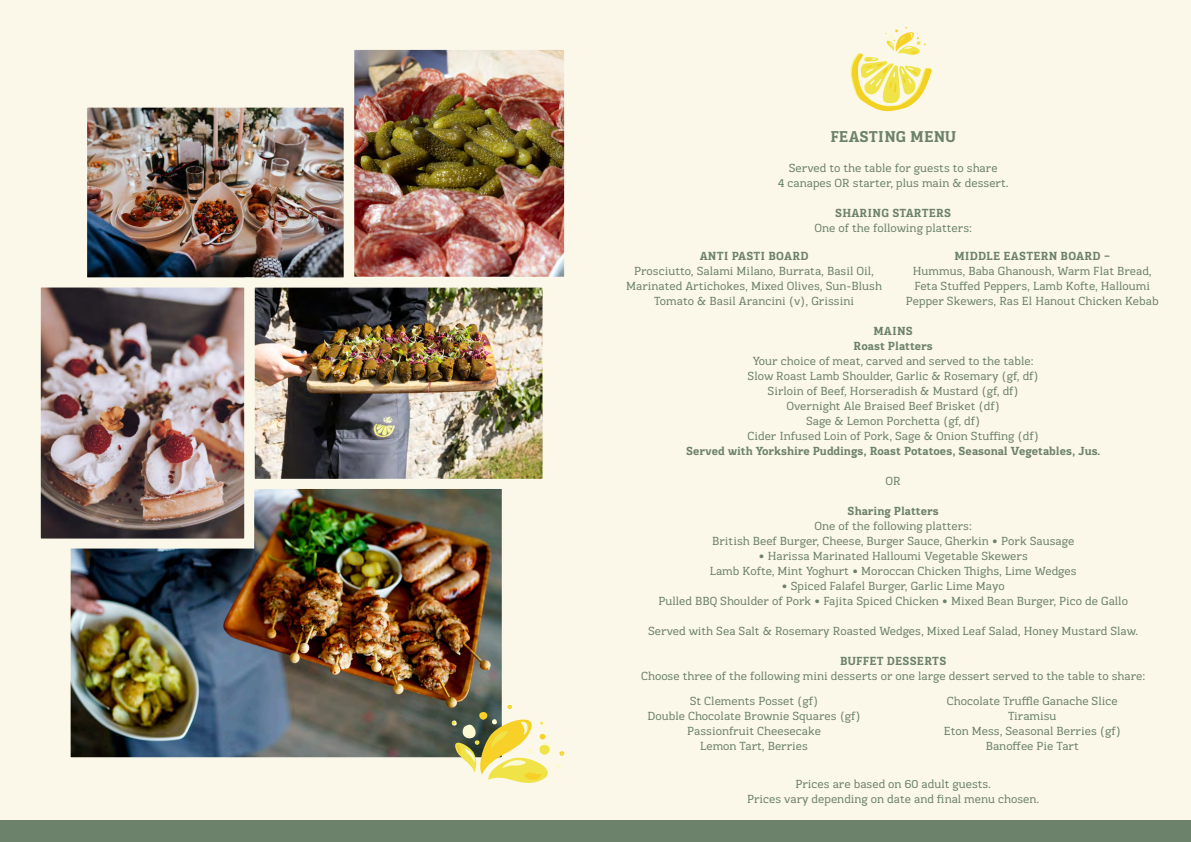
<style>
.page{position:relative;width:1191px;height:842px;background:#fff}
.page>*{position:absolute;margin:0;border:0;box-sizing:border-box;transform-origin:0 0}
.t1{font:700 16px "Kondolar";color:#6d826a}
.t2{font:12px/15px "Kondolar";color:#6d826a;text-align:center}
.t3{font:700 12px/15px "Kondolar";color:#6d826a;text-align:center}
</style>
<div class="page">
<div style="left:0;top:0;width:606px;height:842px;background:#fbf8e9"></div>
<div style="left:578px;top:0;width:613px;height:842px;background:#fbf8e9"></div>
<div style="left:0;top:821px;width:603px;height:21px;background:#6d826a"></div>
<div style="left:588px;top:821px;width:603px;height:21px;background:#6d826a"></div>
<svg style="left:850px;top:27px;width:82px;height:85px"></svg>
<img style="left:88px;top:109px;width:255px;height:168px">
<div style="left:77px;top:98px;width:277px;height:190px;border:10px solid #fbf8e9"></div>
<img style="left:72px;top:490px;width:429px;height:266px">
<div style="left:61px;top:479px;width:451px;height:288px;border:10px solid #fbf8e9"></div>
<img style="left:355px;top:51px;width:208px;height:225px">
<div style="left:344px;top:40px;width:230px;height:247px;border:10px solid #fbf8e9"></div>
<img style="left:256px;top:289px;width:285px;height:189px">
<div style="left:245px;top:278px;width:307px;height:211px;border:10px solid #fbf8e9"></div>
<img style="left:42px;top:288px;width:201px;height:249px">
<div style="left:31px;top:277px;width:223px;height:271px;border:10px solid #fbf8e9"></div>
<svg style="left:421px;top:705px;width:144px;height:78px"></svg>
<h1 class="t1" style="left:830px;top:126px;width:127px">FEASTING MENU</h1>
<p class="t2" style="left:777px;top:160px;width:232px">Served to the table for guests to share<br>4 canapes OR starter, plus main &amp; dessert.</p>
<p class="t3" style="left:835px;top:205px;width:118px">SHARING STARTERS</p>
<p class="t2" style="left:814px;top:220px;width:159px">One of the following platters:</p>
<p class="t3" style="left:699px;top:248px;width:110px">ANTI PASTI BOARD</p>
<p class="t2" style="left:626px;top:263px;width:257px">Prosciutto, Salami Milano, Burrata, Basil Oil,<br>Marinated Artichokes, Mixed Olives, Sun-Blush<br>Tomato &amp; Basil Arancini (v), Grissini</p>
<p class="t3" style="left:954px;top:248px;width:157px">MIDDLE EASTERN BOARD –</p>
<p class="t2" style="left:906px;top:263px;width:254px">Hummus, Baba Ghanoush, Warm Flat Bread,<br>Feta Stuffed Peppers, Lamb Kofte, Halloumi<br>Pepper Skewers, Ras El Hanout Chicken Kebab</p>
<p class="t3" style="left:853px;top:323px;width:81px">MAINS<br>Roast Platters</p>
<p class="t2" style="left:747px;top:353px;width:293px">Your choice of meat, carved and served to the table:<br>Slow Roast Lamb Shoulder, Garlic &amp; Rosemary (gf, df)<br>Sirloin of Beef, Horseradish &amp; Mustard (gf, df)<br>Overnight Ale Braised Beef Brisket (df)<br>Sage &amp; Lemon Porchetta (gf, df)<br>Cider Infused Loin of Pork, Sage &amp; Onion Stuffing (df)</p>
<p class="t3" style="left:686px;top:443px;width:416px">Served with Yorkshire Puddings, Roast Potatoes, Seasonal Vegetables, Jus.</p>
<p class="t2" style="left:885px;top:473px;width:17px">OR</p>
<p class="t3" style="left:847px;top:503px;width:93px">Sharing Platters</p>
<p class="t2" style="left:712px;top:518px;width:364px">One of the following platters:<br>British Beef Burger, Cheese, Burger Sauce, Gherkin • Pork Sausage</p>
<p class="t2" style="left:710px;top:548px;width:368px">• Harissa Marinated Halloumi Vegetable Skewers<br>Lamb Kofte, Mint Yoghurt • Moroccan Chicken Thighs, Lime Wedges</p>
<p class="t2" style="left:658px;top:578px;width:471px">• Spiced Falafel Burger, Garlic Lime Mayo<br>Pulled BBQ Shoulder of Pork • Fajita Spiced Chicken • Mixed Bean Burger, Pico de Gallo</p>
<p class="t2" style="left:648px;top:623px;width:492px">Served with Sea Salt &amp; Rosemary Roasted Wedges, Mixed Leaf Salad, Honey Mustard Slaw.</p>
<p class="t3" style="left:840px;top:653px;width:108px">BUFFET DESSERTS</p>
<p class="t2" style="left:641px;top:668px;width:506px">Choose three of the following mini desserts or one large dessert served to the table to share:</p>
<p class="t2" style="left:647px;top:694px;width:215px">St Clements Posset (gf)<br>Double Chocolate Brownie Squares (gf)<br>Passionfruit Cheesecake<br>Lemon Tart, Berries</p>
<p class="t2" style="left:943px;top:694px;width:179px">Chocolate Truffle Ganache Slice<br>Tiramisu<br>Eton Mess, Seasonal Berries (gf)<br>Banoffee Pie Tart</p>
<p class="t2" style="left:747px;top:777px;width:294px">Prices are based on 60 adult guests.<br>Prices vary depending on date and final menu chosen.</p>
</div>
